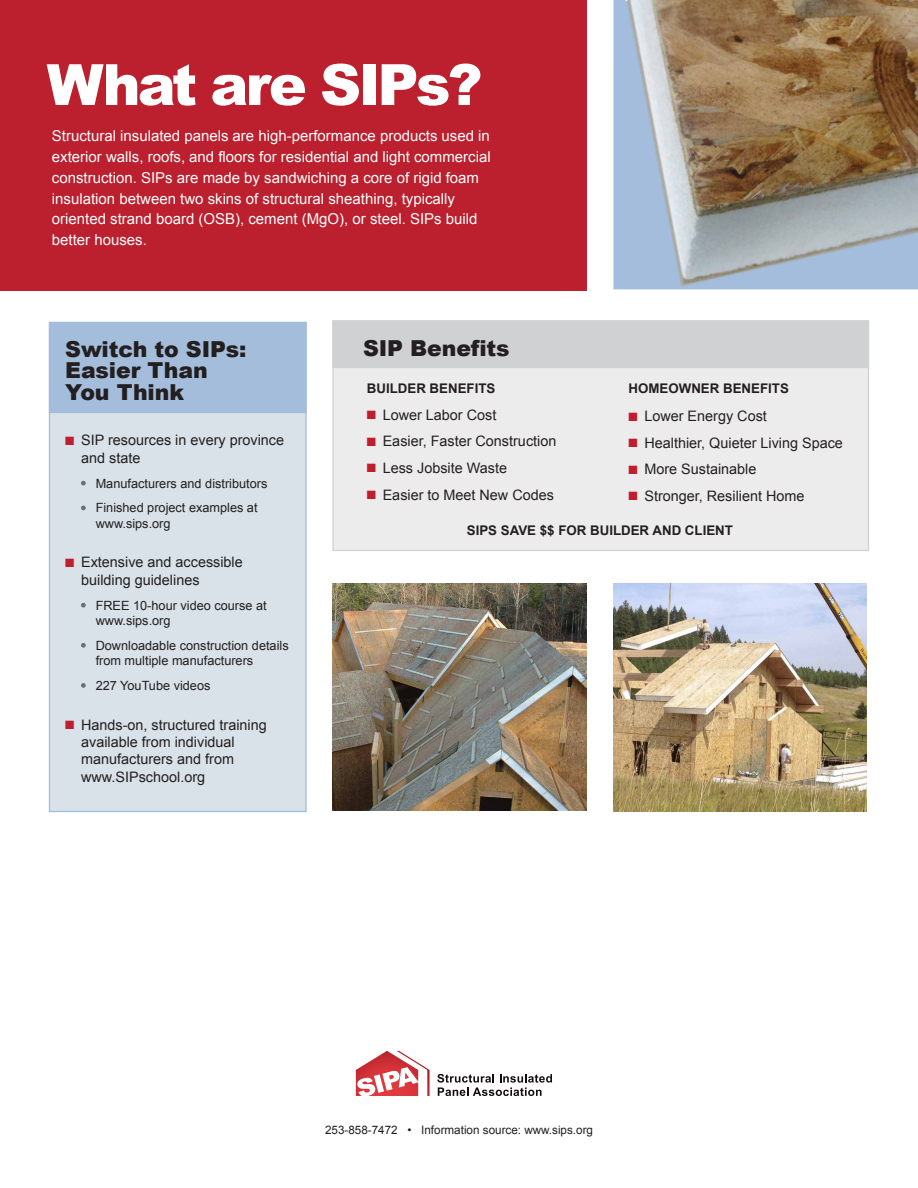
<style>
.page{position:relative;width:918px;height:1188px;background:#fff}
.page>*{position:absolute;margin:0;border:0;box-sizing:border-box;transform-origin:0 0}
.t1{font:900 56.85px "Arial";letter-spacing:-.05em;color:#fff}
.t2{font:900 22.05px/21.5px "Arial";letter-spacing:-.005em;color:#231f20}
.t3{font:15px/21px "Arial";color:#fff}
.t4{font:14.4px/17.2px "Arial";color:#231f20}
.t5{font:700 13.35px "Arial";color:#231f20}
.t6{font:12.75px/15.3px "Arial";color:#231f20}
.t7{font:11.7px "Arial";color:#231f20}
.s1{color:#be1e2d}
.s2{color:#6d6e70}
</style>
<div class="page">
<div style="left:332px;top:320px;width:537px;height:231px;background:#edecec;border:1px solid #d0d1d2"></div>
<div style="left:332px;top:320px;width:537px;height:48px;background:#d0d1d2"></div>
<div style="left:49px;top:322px;width:258px;height:490px;background:#d9e2e8;border:1px solid #a3bddb"></div>
<div style="left:49px;top:322px;width:258px;height:91px;background:#a3bddb"></div>
<div style="left:0;top:0;width:586px;height:291px;background:#bc202e"></div>
<svg style="left:356px;top:1051px;width:74px;height:45px"></svg>
<svg style="left:437px;top:1074px;width:115px;height:22px"></svg>
<svg style="left:81px;top:480px;width:5px;height:6px"></svg>
<svg style="left:81px;top:505px;width:5px;height:6px"></svg>
<svg style="left:81px;top:602px;width:5px;height:6px"></svg>
<svg style="left:81px;top:643px;width:5px;height:5px"></svg>
<svg style="left:81px;top:683px;width:5px;height:5px"></svg>
<img style="left:333px;top:584px;width:253px;height:227px">
<svg style="left:614px;top:0;width:304px;height:289px;background:#9b9184"></svg>
<img style="left:613px;top:584px;width:254px;height:228px">
<h1 class="t1" style="left:47px;top:43px;width:437px">What are SIPs?</h1>
<p class="t3" style="left:52px;top:125px;width:440px">Structural insulated panels are high-performance products used in exterior walls, roofs, and floors for residential and light commercial construction. SIPs are made by sandwiching a core of rigid foam insulation between two skins of structural sheathing, typically oriented strand board (OSB), cement (MgO), or steel. SIPs build better houses.</p>
<h2 class="t2" style="left:65px;top:338px;width:183px">Switch to SIPs:<br>Easier Than<br>You Think</h2>
<p class="t4" style="left:81px;top:432px;width:204px;text-indent:-16px"><span class="s1">■</span> SIP resources in every province and state</p>
<p class="t6" style="left:81px;top:476px;width:188px"><span class="s2">•</span> Manufacturers and distributors</p>
<p class="t6" style="left:96px;top:500px;width:163px;text-indent:-15px"><span class="s2">•</span> Finished project examples at www.sips.org</p>
<p class="t4" style="left:81px;top:554px;width:163px;text-indent:-16px"><span class="s1">■</span> Extensive and accessible building guidelines</p>
<p class="t6" style="left:96px;top:598px;width:173px;text-indent:-15px"><span class="s2">•</span> FREE 10-hour video course at www.sips.org</p>
<p class="t6" style="left:96px;top:638px;width:195px;text-indent:-15px"><span class="s2">•</span> Downloadable construction details from multiple manufacturers</p>
<p class="t6" style="left:81px;top:678px;width:131px"><span class="s2">•</span> 227 YouTube videos</p>
<p class="t4" style="left:81px;top:716px;width:187px;text-indent:-16px"><span class="s1">■</span> Hands-on, structured training available from individual manufacturers and from www.SIPschool.org</p>
<h2 class="t2" style="left:363px;top:336px;width:148px">SIP Benefits</h2>
<p class="t5" style="left:367px;top:380px;width:130px">BUILDER BENEFITS</p>
<p class="t4" style="left:367px;top:406px;width:131px"><span class="s1">■</span> Lower Labor Cost</p>
<p class="t4" style="left:367px;top:433px;width:191px"><span class="s1">■</span> Easier, Faster Construction</p>
<p class="t4" style="left:367px;top:459px;width:142px"><span class="s1">■</span> Less Jobsite Waste</p>
<p class="t4" style="left:367px;top:486px;width:189px"><span class="s1">■</span> Easier to Meet New Codes</p>
<p class="t5" style="left:467px;top:521px;width:268px">SIPS SAVE $$ FOR BUILDER AND CLIENT</p>
<p class="t5" style="left:629px;top:380px;width:162px">HOMEOWNER BENEFITS</p>
<p class="t4" style="left:629px;top:408px;width:140px"><span class="s1">■</span> Lower Energy Cost</p>
<p class="t4" style="left:629px;top:434px;width:216px"><span class="s1">■</span> Healthier, Quieter Living Space</p>
<p class="t4" style="left:629px;top:461px;width:129px"><span class="s1">■</span> More Sustainable</p>
<p class="t4" style="left:629px;top:487px;width:177px"><span class="s1">■</span> Stronger, Resilient Home</p>
<p class="t7" style="left:325px;top:1123px;width:270px">253-858-7472 • Information source: www.sips.org</p>
</div>
